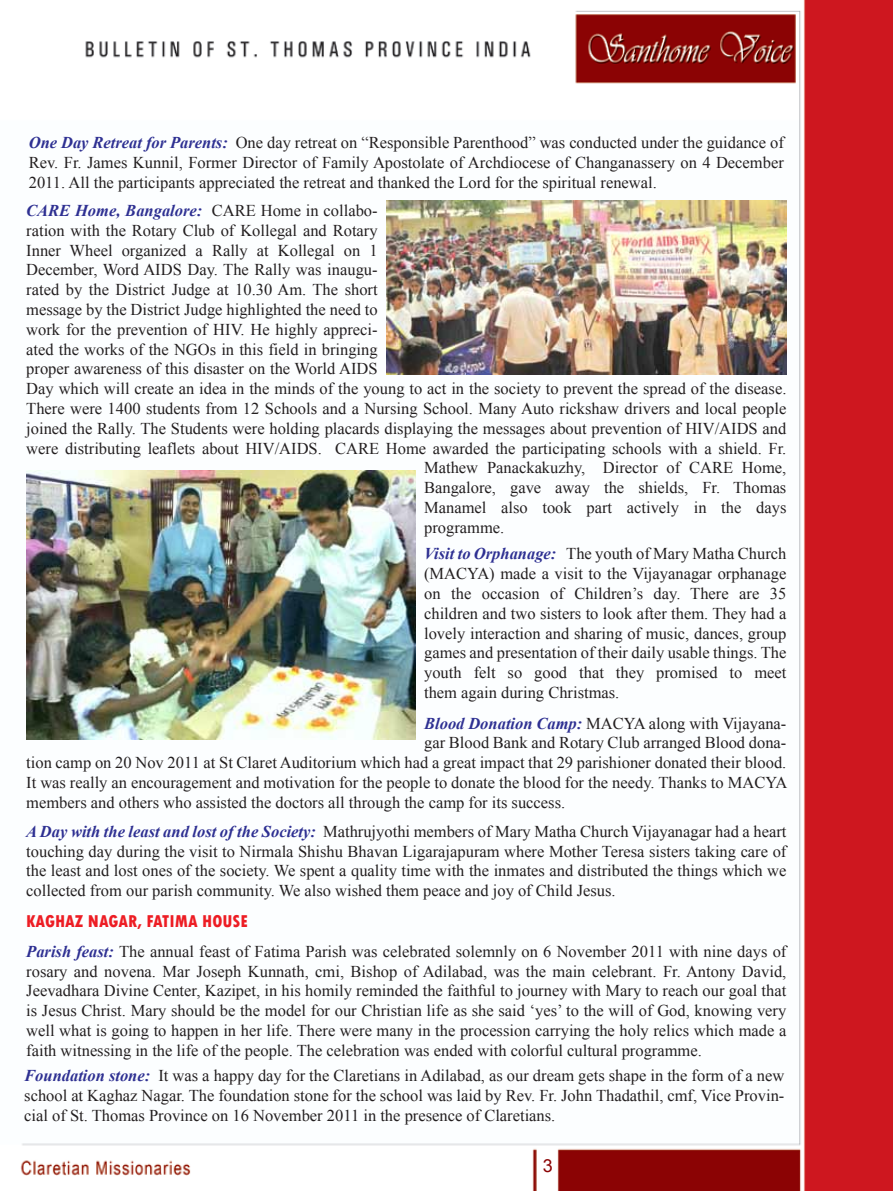
<style>
.page{position:relative;width:893px;height:1191px;background:#fff}
.page>*{position:absolute;margin:0;border:0;box-sizing:border-box;transform-origin:0 0}
.t1{font:800 condensed 18px "Tw Cen";color:#ed1d24}
.t2{font:18px "Arial";color:#8b0304}
.t3{font:16.5px/19.8px "Times New Roman";color:#231f20;text-align:justify}
.t4{font:italic 700 16.5px "Times New Roman";color:#2e3092}
.s1{font-weight:700;font-style:italic;color:#2e3092}
.s2{font-weight:400;font-style:normal;color:#231f20}
</style>
<div class="page">
<img style="left:20px;top:0;width:873px;height:1191px">
<img style="left:387px;top:200px;width:399px;height:174px">
<img style="left:26px;top:470px;width:389px;height:270px">
<p class="t3" style="left:29px;top:132px;width:757px"><span class="s1">One Day Retreat for Parents:</span> One day retreat on “Responsible Parenthood” was conducted under the guidance of Rev. Fr. James Kunnil, Former Director of Family Apostolate of Archdiocese of Changanassery on 4 December 2011. All the participants appreciated the retreat and thanked the Lord for the spiritual renewal.</p>
<p class="t4" style="left:26px;top:199px;width:353px">CARE Home, Bangalore: <span class="s2">CARE Home in collabo-</span></p>
<p class="t3" style="left:26px;top:220px;width:353px">ration with the Rotary Club of Kollegal and Rotary</p>
<p class="t3" style="left:26px;top:240px;width:353px">Inner Wheel organized a Rally at Kollegal on 1</p>
<p class="t3" style="left:26px;top:260px;width:353px">December, Word AIDS Day. The Rally was inaugu-</p>
<p class="t3" style="left:26px;top:279px;width:353px">rated by the District Judge at 10.30 Am. The short</p>
<p class="t3" style="left:26px;top:299px;width:353px">message by the District Judge highlighted the need to</p>
<p class="t3" style="left:26px;top:319px;width:353px">work for the prevention of HIV. He highly appreci-</p>
<p class="t3" style="left:26px;top:339px;width:353px">ated the works of the NGOs in this field in bringing</p>
<p class="t3" style="left:26px;top:359px;width:353px">proper awareness of this disaster on the World AIDS</p>
<p class="t3" style="left:26px;top:378px;width:762px">Day which will create an idea in the minds of the young to act in the society to prevent the spread of the disease.</p>
<p class="t3" style="left:26px;top:398px;width:762px">There were 1400 students from 12 Schools and a Nursing School. Many Auto rickshaw drivers and local people</p>
<p class="t3" style="left:26px;top:418px;width:762px">joined the Rally. The Students were holding placards displaying the messages about prevention of HIV/AIDS and</p>
<p class="t3" style="left:26px;top:438px;width:762px">were distributing leaflets about HIV/AIDS. CARE Home awarded the participating schools with a shield. Fr.</p>
<p class="t3" style="left:424px;top:458px;width:364px">Mathew Panackakuzhy, Director of CARE Home,</p>
<p class="t3" style="left:424px;top:477px;width:364px">Bangalore, gave away the shields, Fr. Thomas</p>
<p class="t3" style="left:424px;top:497px;width:364px">Manamel also took part actively in the days</p>
<p class="t3" style="left:424px;top:517px;width:82px">programme.</p>
<p class="t3" style="left:424px;top:543px;width:364px"><span class="s1">Visit to Orphanage:</span> The youth of Mary Matha Church (MACYA) made a visit to the Vijayanagar orphanage on the occasion of Children’s day. There are 35 children and two sisters to look after them. They had a lovely interaction and sharing of music, dances, group games and presentation of their daily usable things. The youth felt so good that they promised to meet them again during Christmas.</p>
<p class="t3" style="left:424px;top:713px;width:364px"><span class="s1">Blood Donation Camp:</span> MACYA along with Vijayana-</p>
<p class="t3" style="left:424px;top:732px;width:364px">gar Blood Bank and Rotary Club arranged Blood dona-</p>
<p class="t3" style="left:26px;top:752px;width:762px">tion camp on 20 Nov 2011 at St Claret Auditorium which had a great impact that 29 parishioner donated their blood.</p>
<p class="t3" style="left:26px;top:772px;width:762px">It was really an encouragement and motivation for the people to donate the blood for the needy. Thanks to MACYA</p>
<p class="t3" style="left:26px;top:792px;width:540px">members and others who assisted the doctors all through the camp for its success.</p>
<p class="t3" style="left:26px;top:821px;width:762px"><span class="s1">A Day with the least and lost of the Society:</span> Mathrujyothi members of Mary Matha Church Vijayanagar had a heart touching day during the visit to Nirmala Shishu Bhavan Ligarajapuram where Mother Teresa sisters taking care of the least and lost ones of the society. We spent a quality time with the inmates and distributed the things which we collected from our parish community. We also wished them peace and joy of Child Jesus.</p>
<p class="t1" style="left:26px;top:911px;width:223px">KAGHAZ NAGAR, FATIMA HOUSE</p>
<p class="t3" style="left:26px;top:941px;width:762px"><span class="s1">Parish feast:</span> The annual feast of Fatima Parish was celebrated solemnly on 6 November 2011 with nine days of rosary and novena. Mar Joseph Kunnath, cmi, Bishop of Adilabad, was the main celebrant. Fr. Antony David, Jeevadhara Divine Center, Kazipet, in his homily reminded the faithful to journey with Mary to reach our goal that is Jesus Christ. Mary should be the model for our Christian life as she said ‘yes’ to the will of God, knowing very well what is going to happen in her life. There were many in the procession carrying the holy relics which made a faith witnessing in the life of the people. The celebration was ended with colorful cultural programme.</p>
<p class="t3" style="left:24px;top:1065px;width:762px"><span class="s1">Foundation stone:</span> It was a happy day for the Claretians in Adilabad, as our dream gets shape in the form of a new school at Kaghaz Nagar. The foundation stone for the school was laid by Rev. Fr. John Thadathil, cmf, Vice Provin&shy;cial of St. Thomas Province on 16 November 2011 in the presence of Claretians.</p>
<p class="t2" style="left:543px;top:1153px;width:12px">3</p>
</div>
